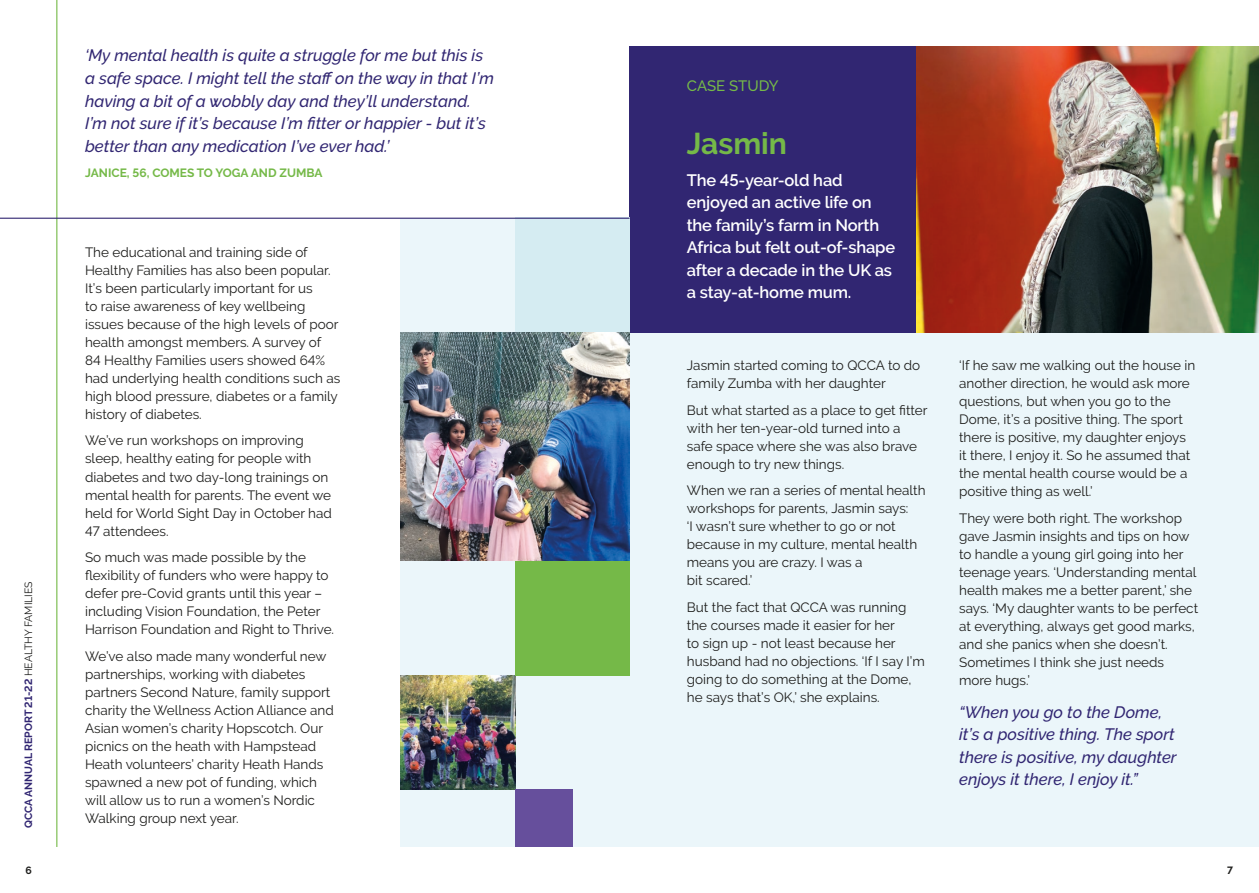
<style>
.page{position:relative;width:1259px;height:893px;background:#fff}
.page>*{position:absolute;margin:0;border:0;box-sizing:border-box;transform-origin:0 0}
.t1{font:700 30px "Raleway";color:#75b948}
.t2{font:italic 500 16.5px/22.5px "Raleway";color:#312672}
.Intro{font:600 16.5px/22.5px "Raleway";letter-spacing:-.01em;color:#fff}
.CASE_STUDY{font:500 15px "Raleway";color:#75b948}
.Body_Copy{font:13.5px/18px "Raleway";color:#1d1d1b}
.Quote_Credit{font:700 12px "Raleway";color:#75b948}
.t3{font:700 10.5px "Raleway";color:#312672}
.t4{font:700 10.5px "Raleway";color:#1d1d1b}
.s1{font-weight:400;color:#1d1d1b}
</style>
<div class="page">
<div style="left:400px;top:219px;width:859px;height:628px;background:#ebf6fa"></div>
<hr style="left:56px;top:0;width:1px;height:847px;background:#75b948">
<img style="left:915px;top:46px;width:344px;height:286px">
<div style="left:629px;top:46px;width:286px;height:286px;background:#312672"></div>
<img style="left:400px;top:675px;width:115px;height:115px">
<div style="left:515px;top:218px;width:114px;height:114px;background:#d5ecf2"></div>
<div style="left:515px;top:561px;width:114px;height:114px;background:#75b948"></div>
<div style="left:515px;top:790px;width:57px;height:57px;background:#664f9c"></div>
<img style="left:400px;top:332px;width:229px;height:229px">
<hr style="left:0;top:218px;width:629px;height:1px;background:#312672">
<h4 class="t3" style="left:22px;top:828px;width:248px;rotate:-90deg">QCCA ANNUAL REPORT 21-22 <span class="s1">HEALTHY FAMILIES</span></h4>
<p class="t2" style="left:85px;top:44px;width:410px">‘My mental health is quite a struggle for me but this is a safe space. I might tell the staff on the way in that I’m having a bit of a wobbly day and they’ll understand.<br>I’m not sure if it’s because I’m fitter or happier - but it’s better than any medication I’ve ever had.’</p>
<p class="Quote_Credit" style="left:85px;top:166px;width:239px">JANICE, 56, COMES TO YOGA AND ZUMBA</p>
<p class="Body_Copy" style="left:85px;top:243px;width:257px">The educational and training side of Healthy Families has also been popular.<br>It’s been particularly important for us<br>to raise awareness of key wellbeing issues because of the high levels of poor health amongst members. A survey of<br>84 Healthy Families users showed 64% had underlying health conditions such as high blood pressure, diabetes or a family history of diabetes.</p>
<p class="Body_Copy" style="left:85px;top:432px;width:248px">We’ve run workshops on improving sleep, healthy eating for people with diabetes and two day-long trainings on mental health for parents. The event we held for World Sight Day in October had 47 attendees.</p>
<p class="Body_Copy" style="left:85px;top:548px;width:251px">So much was made possible by the flexibility of funders who were happy to defer pre-Covid grants until this year – including Vision Foundation, the Peter Harrison Foundation and Right to Thrive.</p>
<p class="Body_Copy" style="left:85px;top:647px;width:250px">We’ve also made many wonderful new partnerships, working with diabetes partners Second Nature, family support charity the Wellness Action Alliance and Asian women’s charity Hopscotch. Our picnics on the heath with Hampstead Heath volunteers’ charity Heath Hands spawned a new pot of funding, which will allow us to run a women’s Nordic Walking group next year.</p>
<p class="CASE_STUDY" style="left:687px;top:77px;width:93px">CASE STUDY</p>
<h2 class="t1" style="left:686px;top:127px;width:102px">Jasmin</h2>
<p class="Intro" style="left:686px;top:168px;width:210px">The 45-year-old had enjoyed an active life on the family’s farm in North<br>Africa but felt out-of-shape after a decade in the UK as a stay-at-home mum.</p>
<p class="Body_Copy" style="left:687px;top:356px;width:235px">Jasmin started coming to QCCA to do family Zumba with her daughter</p>
<p class="Body_Copy" style="left:687px;top:401px;width:242px">But what started as a place to get fitter with her ten-year-old turned into a safe space where she was also brave enough to try new things.</p>
<p class="Body_Copy" style="left:687px;top:481px;width:240px">When we ran a series of mental health workshops for parents, Jasmin says:<br>‘I wasn’t sure whether to go or not because in my culture, mental health means you are crazy. I was a<br>bit scared.’</p>
<p class="Body_Copy" style="left:687px;top:598px;width:239px">But the fact that QCCA was running the courses made it easier for her<br>to sign up - not least because her husband had no objections. ‘If I say I’m going to do something at the Dome, he says that’s OK,’ she explains.</p>
<p class="Body_Copy" style="left:959px;top:356px;width:238px">‘If he saw me walking out the house in another direction, he would ask more questions, but when you go to the Dome, it’s a positive thing. The sport there is positive, my daughter enjoys it there, I enjoy it. So he assumed that the mental health course would be a positive thing as well.’</p>
<p class="Body_Copy" style="left:959px;top:509px;width:241px">They were both right. The workshop gave Jasmin insights and tips on how to handle a young girl going into her teenage years. ‘Understanding mental health makes me a better parent,’ she says. ‘My daughter wants to be perfect at everything, always get good marks, and she panics when she doesn’t.<br>Sometimes I think she just needs more hugs.’</p>
<p class="t2" style="left:959px;top:700px;width:219px">“When you go to the Dome, it’s a positive thing. The sport there is positive, my daughter enjoys it there, I enjoy it.”</p>
<p class="t4" style="left:25px;top:864px;width:8px">6</p>
<p class="t4" style="left:1227px;top:864px;width:7px">7</p>
</div>
